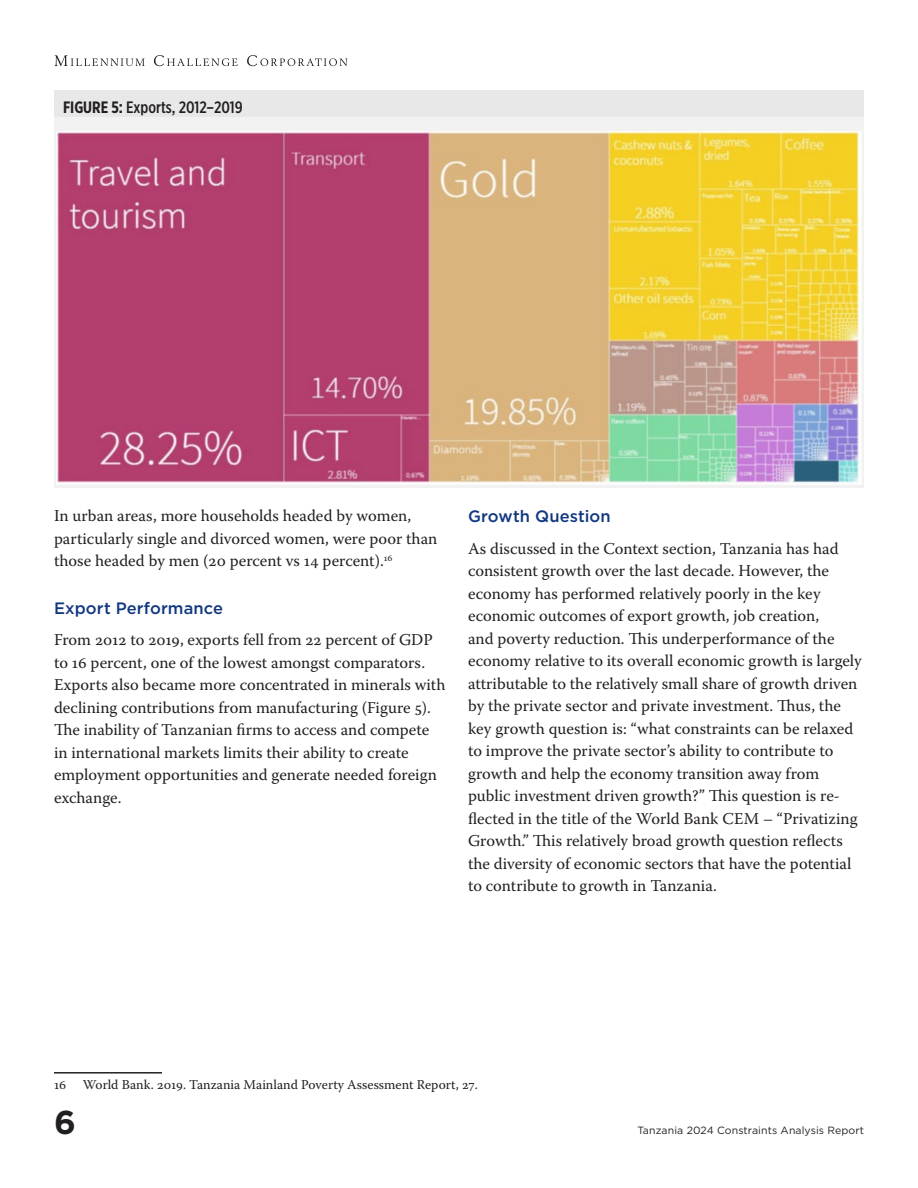
<style>
.page{position:relative;width:918px;height:1188px;background:#fff}
.page>*{position:absolute;margin:0;border:0;box-sizing:border-box;transform-origin:0 0}
.t1{font:700 33px "Gotham";color:#231f20}
.t2{font:16.5px/22.5px "Warnock Pro";color:#231f20}
.Heading_2{font:500 16.5px "Gotham";letter-spacing:.005em;color:#113880}
.t3{font:500 16.5px "Gotham X Narrow";color:#231f20}
.Footnote_Text{font:13.5px "Warnock Pro";color:#231f20}
.t4{font:10.5px "Gotham";letter-spacing:.01em;color:#231f20}
.s1{font-weight:700}
</style>
<div class="page">
<svg style="left:54px;top:55px;width:91px;height:11px"></svg>
<svg style="left:154px;top:55px;width:84px;height:11px"></svg>
<svg style="left:247px;top:55px;width:101px;height:11px"></svg>
<hr style="left:54px;top:1072px;width:108px;height:2px;background:#231f20">
<div style="left:54px;top:91px;width:810px;height:34px;background:#e8e8e8"></div>
<div style="left:54px;top:117px;width:810px;height:371px;background:#f2f2f2"></div>
<img style="left:56px;top:131px;width:805px;height:353px">
<p class="t3" style="left:63px;top:97px;width:181px"><span class="s1">FIGURE 5:</span> Exports, 2012–2019</p>
<p class="t2" style="left:54px;top:504px;width:385px">In urban areas, more households headed by women, particularly single and divorced women, were poor than those headed by men (20 percent vs 14 percent).<sup>16</sup></p>
<h3 class="Heading_2" style="left:54px;top:597px;width:171px">Export Performance</h3>
<p class="t2" style="left:54px;top:628px;width:393px">From 2012 to 2019, exports fell from 22 percent of GDP to 16 percent, one of the lowest amongst comparators.<br>Exports also became more concentrated in minerals with declining contributions from manufacturing (Figure 5).<br>The inability of Tanzanian firms to access and compete in international markets limits their ability to create employment opportunities and generate needed foreign exchange.</p>
<h3 class="Heading_2" style="left:468px;top:506px;width:144px">Growth Question</h3>
<p class="t2" style="left:468px;top:537px;width:395px">As discussed in the Context section, Tanzania has had consistent growth over the last decade. However, the economy has performed relatively poorly in the key economic outcomes of export growth, job creation,<br>and poverty reduction. This underperformance of the economy relative to its overall economic growth is largely attributable to the relatively small share of growth driven by the private sector and private investment. Thus, the key growth question is: “what constraints can be relaxed to improve the private sector’s ability to contribute to growth and help the economy transition away from public investment driven growth?” This question is re&shy;flected in the title of the World Bank CEM – “Privatizing Growth.” This relatively broad growth question reflects the diversity of economic sectors that have the potential to contribute to growth in Tanzania.</p>
<p class="Footnote_Text" style="left:54px;top:1076px;width:426px">16 World Bank. 2019. Tanzania Mainland Poverty Assessment Report, 27.</p>
<h1 class="t1" style="left:54px;top:1100px;width:23px">6</h1>
<p class="t4" style="left:637px;top:1124px;width:228px">Tanzania 2024 Constraints Analysis Report</p>
</div>
